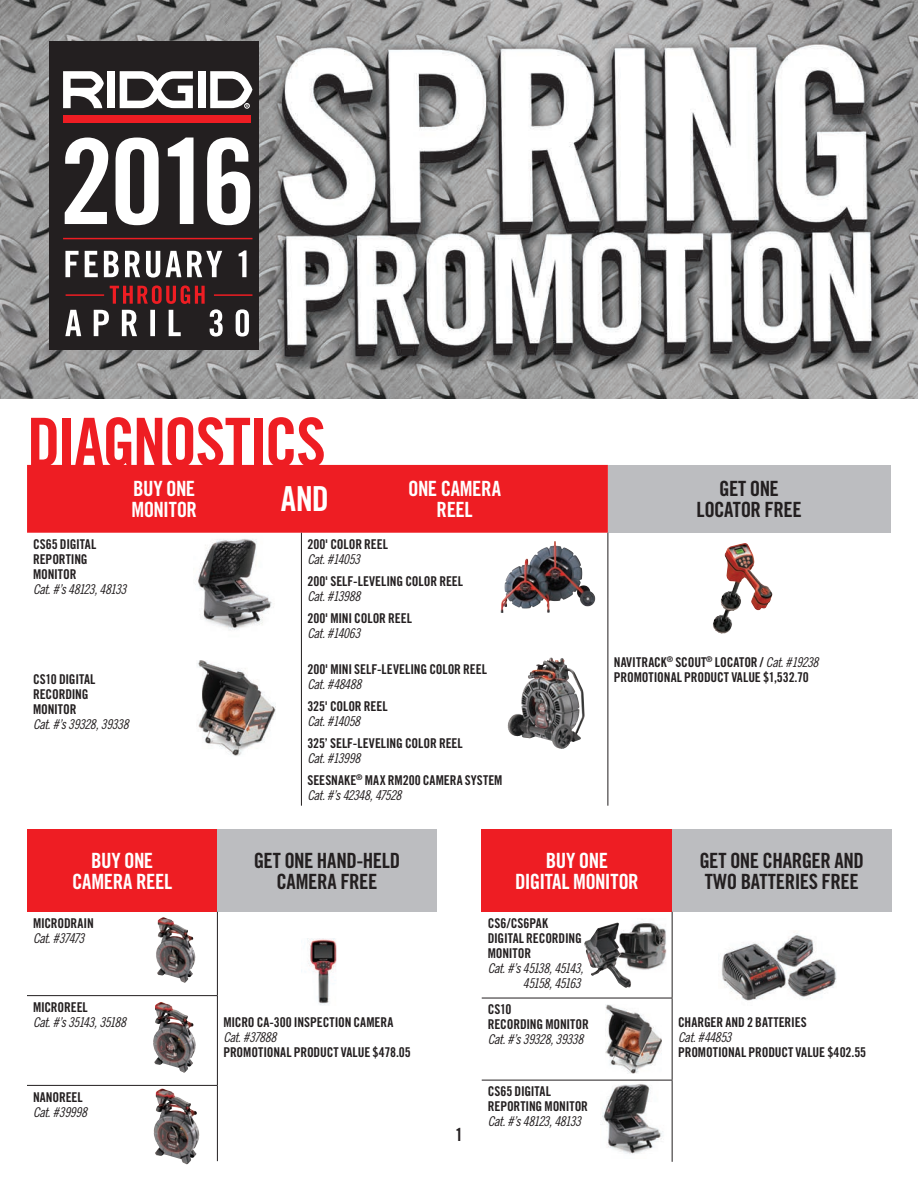
<style>
.page{position:relative;width:918px;height:1188px;background:#fff}
.page>*{position:absolute;margin:0;border:0;box-sizing:border-box;transform-origin:0 0}
.t1{font:67.35px "Trade Gothic Bold Cond Twenty";letter-spacing:-.03em;color:#ee1d23}
.t2{font:34.5px "Trade Gothic Bold Cond Twenty";color:#fff}
.t3{font:21px/21px "Trade Gothic Bold Cond Twenty";letter-spacing:-.02em;color:#231f20;text-align:center}
.t4{font:21px/21px "Trade Gothic Bold Cond Twenty";letter-spacing:-.025em;color:#fff;text-align:center}
.t5{font:18px "Trade Gothic Bold Cond Twenty";color:#231f20}
.t6{font:13.5px/15px "Trade Gothic Bold Cond Twenty";letter-spacing:-.005em;color:#231f20}
.t7{font:13.5px/15px "Trade Gothic Cond Eighteen Obl";letter-spacing:-.045em;color:#231f20;text-align:right}
.t8{font:13.5px "Trade Gothic Cond Eighteen Obl";letter-spacing:-.08em;color:#231f20}
.s1{font-family:"Trade Gothic Cond Eighteen Obl"}
</style>
<div class="page">
<img style="left:616px;top:922px;width:51px;height:48px">
<img style="left:156px;top:917px;width:24px;height:62px">
<img style="left:153px;top:1002px;width:26px;height:66px">
<img style="left:154px;top:1089px;width:28px;height:72px">
<div style="left:27px;top:829px;width:190px;height:83px;background:#ee1d23"></div>
<div style="left:217px;top:829px;width:220px;height:83px;background:#bcbdc0"></div>
<hr style="left:217px;top:912px;width:1px;height:83px;background:#231f20">
<hr style="left:27px;top:995px;width:191px;height:1px;background:#231f20">
<hr style="left:217px;top:996px;width:1px;height:89px;background:#231f20">
<hr style="left:27px;top:1085px;width:191px;height:1px;background:#231f20">
<hr style="left:217px;top:1086px;width:1px;height:75px;background:#231f20">
<img style="left:602px;top:1084px;width:61px;height:70px">
<img style="left:584px;top:923px;width:47px;height:65px">
<div style="left:482px;top:829px;width:190px;height:83px;background:#ee1d23"></div>
<div style="left:672px;top:829px;width:219px;height:83px;background:#bcbdc0"></div>
<hr style="left:672px;top:912px;width:1px;height:86px;background:#231f20">
<hr style="left:482px;top:998px;width:191px;height:1px;background:#231f20">
<hr style="left:672px;top:998px;width:1px;height:82px;background:#231f20">
<hr style="left:482px;top:1080px;width:191px;height:1px;background:#231f20">
<hr style="left:672px;top:1080px;width:1px;height:82px;background:#231f20">
<div style="left:27px;top:465px;width:581px;height:68px;background:#ee1d23"></div>
<div style="left:608px;top:465px;width:282px;height:68px;background:#bcbdc0"></div>
<hr style="left:301px;top:533px;width:1px;height:273px;background:#231f20">
<hr style="left:608px;top:533px;width:1px;height:273px;background:#231f20">
<div style="left:276px;top:465px;width:58px;height:66px;background:#ee1d23"></div>
<img style="left:198px;top:539px;width:74px;height:91px">
<img style="left:197px;top:661px;width:79px;height:95px">
<img style="left:501px;top:541px;width:54px;height:72px">
<img style="left:512px;top:658px;width:38px;height:58px">
<img style="left:301px;top:939px;width:36px;height:66px">
<img style="left:713px;top:543px;width:31px;height:91px">
<img style="left:721px;top:934px;width:115px;height:67px">
<img style="left:605px;top:1005px;width:57px;height:69px">
<img style="left:0;top:0;width:918px;height:398px">
<div style="left:50px;top:42px;width:209px;height:308px;background:#231f20"></div>
<svg style="left:65px;top:137px;width:185px;height:88px"></svg>
<svg style="left:65px;top:285px;width:184px;height:52px"></svg>
<svg style="left:65px;top:250px;width:182px;height:28px"></svg>
<div style="left:63px;top:116px;width:188px;height:7px;background:#ee1d23"></div>
<div style="left:107px;top:71px;width:8px;height:37px;background:#fff"></div>
<div style="left:198px;top:71px;width:7px;height:37px;background:#fff"></div>
<svg style="left:63px;top:71px;width:41px;height:37px"></svg>
<svg style="left:120px;top:71px;width:73px;height:37px"></svg>
<svg style="left:210px;top:71px;width:42px;height:37px"></svg>
<hr style="left:63px;top:238px;width:189px;height:1px;background:#ee1d23">
<hr style="left:66px;top:294px;width:38px;height:2px;background:#ee1d23">
<hr style="left:214px;top:294px;width:38px;height:2px;background:#ee1d23">
<h1 class="t1" style="left:27px;top:402px;width:301px">DIAGNOSTICS</h1>
<h3 class="t4" style="left:131px;top:478px;width:67px;text-align:left">BUY ONE<br>MONITOR</h3>
<h3 class="t4" style="left:408px;top:478px;width:94px">ONE CAMERA<br>REEL</h3>
<h3 class="t3" style="left:696px;top:478px;width:107px">GET ONE<br>LOCATOR FREE</h3>
<h2 class="t2" style="left:281px;top:478px;width:50px">AND</h2>
<p class="t6" style="left:33px;top:537px;width:65px">CS65 DIGITAL<br>REPORTING<br>MONITOR</p>
<p class="t7" style="left:33px;top:582px;width:95px">Cat. #’s 48123, 48133</p>
<p class="t6" style="left:33px;top:672px;width:64px">CS10 DIGITAL<br>RECORDING<br>MONITOR</p>
<p class="t7" style="left:33px;top:717px;width:97px">Cat. #’s 39328, 39338</p>
<p class="t6" style="left:307px;top:537px;width:82px">200' COLOR REEL</p>
<p class="t7" style="left:307px;top:552px;width:54px">Cat. #14053</p>
<p class="t6" style="left:307px;top:573px;width:157px">200' SELF-LEVELING COLOR REEL</p>
<p class="t7" style="left:307px;top:588px;width:55px">Cat. #13988</p>
<p class="t6" style="left:307px;top:610px;width:106px">200' MINI COLOR REEL</p>
<p class="t7" style="left:307px;top:625px;width:54px">Cat. #14063</p>
<p class="t6" style="left:307px;top:662px;width:181px">200' MINI SELF-LEVELING COLOR REEL</p>
<p class="t7" style="left:307px;top:677px;width:55px">Cat. #48488</p>
<p class="t6" style="left:307px;top:699px;width:82px">325' COLOR REEL</p>
<p class="t7" style="left:307px;top:714px;width:54px">Cat. #14058</p>
<p class="t6" style="left:307px;top:735px;width:157px">325’ SELF-LEVELING COLOR REEL</p>
<p class="t7" style="left:307px;top:750px;width:54px">Cat. #13998</p>
<p class="t6" style="left:307px;top:772px;width:197px">SEESNAKE<sup>®</sup> MAX RM200 CAMERA SYSTEM</p>
<p class="t7" style="left:307px;top:787px;width:95px">Cat. #’s 42348, 47528</p>
<p class="t6" style="left:614px;top:655px;width:206px">NAVITRACK<sup>®</sup> SCOUT<sup>®</sup> LOCATOR / <span class="s1">Cat. #19238<br></span>PROMOTIONAL PRODUCT VALUE $1,532.70</p>
<h3 class="t4" style="left:72px;top:850px;width:101px">BUY ONE<br>CAMERA REEL</h3>
<h3 class="t3" style="left:254px;top:850px;width:148px">GET ONE HAND-HELD<br>CAMERA FREE</h3>
<p class="t6" style="left:33px;top:916px;width:62px">MICRODRAIN</p>
<p class="t8" style="left:33px;top:930px;width:53px">Cat. #37473</p>
<p class="t6" style="left:33px;top:1000px;width:56px">MICROREEL</p>
<p class="t7" style="left:33px;top:1014px;width:95px">Cat. #’s 35143, 35188</p>
<p class="t6" style="left:33px;top:1089px;width:51px">NANOREEL</p>
<p class="t7" style="left:33px;top:1104px;width:56px">Cat. #39998</p>
<p class="t6" style="left:223px;top:1014px;width:172px">MICRO CA-300 INSPECTION CAMERA</p>
<p class="t7" style="left:223px;top:1029px;width:55px">Cat. #37888</p>
<p class="t6" style="left:223px;top:1044px;width:189px">PROMOTIONAL PRODUCT VALUE $478.05</p>
<h3 class="t5" style="left:455px;top:1124px;width:9px">1</h3>
<h3 class="t4" style="left:515px;top:850px;width:125px">BUY ONE<br>DIGITAL MONITOR</h3>
<h3 class="t3" style="left:699px;top:850px;width:166px;text-align:left">GET ONE CHARGER AND<br>TWO BATTERIES FREE</h3>
<p class="t6" style="left:488px;top:916px;width:96px">CS6/CS6PAK<br>DIGITAL RECORDING<br>MONITOR</p>
<p class="t7" style="left:488px;top:961px;width:97px">Cat. #’s 45138, 45143,<br>45158, 45163</p>
<p class="t6" style="left:678px;top:1015px;width:130px">CHARGER AND 2 BATTERIES</p>
<p class="t7" style="left:678px;top:1030px;width:55px">Cat. #44853</p>
<p class="t6" style="left:678px;top:1045px;width:190px">PROMOTIONAL PRODUCT VALUE $402.55</p>
<p class="t6" style="left:488px;top:1002px;width:103px">CS10<br>RECORDING MONITOR</p>
<p class="t7" style="left:488px;top:1032px;width:97px">Cat. #’s 39328, 39338</p>
<p class="t6" style="left:488px;top:1084px;width:102px">CS65 DIGITAL<br>REPORTING MONITOR</p>
<p class="t7" style="left:488px;top:1114px;width:95px">Cat. #’s 48123, 48133</p>
</div>
